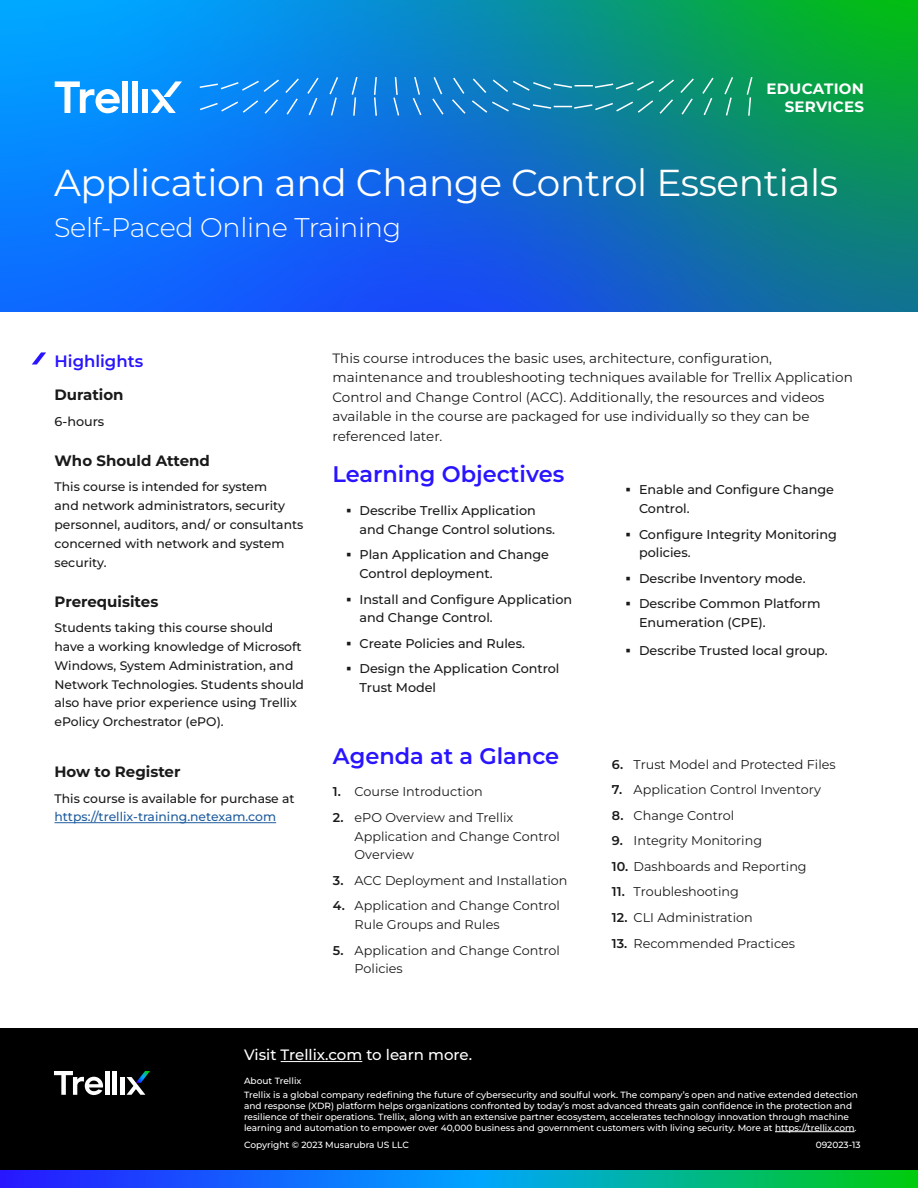
<style>
.page{position:relative;width:918px;height:1188px;background:#fff}
.page>*{position:absolute;margin:0;border:0;box-sizing:border-box;transform-origin:0 0}
.t1{font:37.5px "Montserrat";letter-spacing:-.01em;color:#fff}
.t2{font:300 27px "Montserrat";letter-spacing:-.01em;color:#fff}
.t3{font:600 22.5px "Montserrat";color:#2814ff}
.t4{font:600 16.5px "Montserrat";color:#2814ff}
.t5{font:700 15px "Montserrat";color:#1a1a1a}
.t6{font:500 15px "Montserrat";color:#fff}
.t7{font:700 15px/18px "Montserrat";letter-spacing:.02em;color:#fff;text-align:right}
.t8{font:13.5px/19.5px "Montserrat";color:#1a1a1a}
.t9{font:12.75px/18.8px "Montserrat";color:#1a1a1a}
.t10{font:500 12.75px/18.8px "Montserrat";color:#1a1a1a}
.t11{font:500 12.3px/18.8px "Montserrat";color:#1a1a1a}
.t12{font:500 12.3px "Montserrat";color:#215e9e}
.t13{font:500 9px/10.8px "Montserrat";color:#fff}
.s1{font-weight:600}
</style>
<div class="page">
<svg style="left:0;top:0;width:918px;height:311px;background:#0c7cc1"></svg>
<svg style="left:200px;top:77px;width:553px;height:39px;background:#1b8bc0"></svg>
<svg style="left:55px;top:81px;width:65px;height:32px"></svg>
<div style="left:122px;top:81px;width:6px;height:32px;background:#fff"></div>
<div style="left:132px;top:81px;width:6px;height:32px;background:#fff"></div>
<div style="left:142px;top:89px;width:6px;height:24px;background:#fff"></div>
<svg style="left:151px;top:81px;width:31px;height:32px"></svg>
<svg style="left:32px;top:352px;width:14px;height:13px"></svg>
<hr style="left:55px;top:822px;width:221px;height:1px;background:#215e9e">
<div style="left:0;top:1028px;width:918px;height:160px;background:#000"></div>
<svg style="left:54px;top:1071px;width:49px;height:24px"></svg>
<hr style="left:105px;top:1071px;width:4px;height:24px;background:#fff">
<hr style="left:113px;top:1071px;width:4px;height:24px;background:#fff">
<hr style="left:120px;top:1077px;width:4px;height:18px;background:#fff">
<svg style="left:127px;top:1071px;width:23px;height:24px"></svg>
<svg style="left:0;top:1171px;width:918px;height:17px;background:#0a88c4"></svg>
<hr style="left:281px;top:1061px;width:81px;height:1px;background:#fff">
<hr style="left:775px;top:1131px;width:80px;height:1px;background:#fff">
<h3 class="t7" style="left:767px;top:79px;width:99px">EDUCATION<br>SERVICES</h3>
<h1 class="t1" style="left:54px;top:158px;width:786px">Application and Change Control Essentials</h1>
<h2 class="t2" style="left:54px;top:209px;width:349px">Self-Paced Online Training</h2>
<h3 class="t4" style="left:55px;top:350px;width:90px">Highlights</h3>
<h3 class="t5" style="left:55px;top:385px;width:71px">Duration</h3>
<h3 class="t10" style="left:55px;top:412px;width:51px">6-hours</h3>
<h3 class="t5" style="left:55px;top:451px;width:157px">Who Should Attend</h3>
<h3 class="t11" style="left:55px;top:477px;width:250px">This course is intended for system<br>and network administrators, security personnel, auditors, and/ or consultants concerned with network and system security.</h3>
<h3 class="t5" style="left:55px;top:592px;width:105px">Prerequisites</h3>
<h3 class="t11" style="left:55px;top:618px;width:251px">Students taking this course should have a working knowledge of Microsoft Windows, System Administration, and Network Technologies. Students should also have prior experience using Trellix ePolicy Orchestrator (ePO).</h3>
<h3 class="t5" style="left:55px;top:762px;width:128px">How to Register</h3>
<h3 class="t11" style="left:55px;top:789px;width:242px">This course is available for purchase at</h3>
<h3 class="t12" style="left:55px;top:809px;width:223px">https://trellix-training.netexam.com</h3>
<p class="t8" style="left:333px;top:348px;width:522px">This course introduces the basic uses, architecture, configuration, maintenance and troubleshooting techniques available for Trellix Application Control and Change Control (ACC). Additionally, the resources and videos available in the course are packaged for use individually so they can be referenced later.</p>
<h3 class="t3" style="left:333px;top:459px;width:233px">Learning Objectives</h3>
<h3 class="t10" style="left:639px;top:480px;width:197px">Enable and Configure Change<br>Control.</h3>
<h3 class="t10" style="left:639px;top:524px;width:200px">Configure Integrity Monitoring policies.</h3>
<h3 class="t10" style="left:639px;top:565px;width:183px;line-height:25.5px">Describe Inventory mode.<br>Describe Common Platform</h3>
<h3 class="t10" style="left:639px;top:608px;width:190px;line-height:27.8px">Enumeration (CPE).<br>Describe Trusted local group.</h3>
<h3 class="t10" style="left:360px;top:501px;width:197px">Describe Trellix Application and Change Control solutions.</h3>
<h3 class="t10" style="left:360px;top:545px;width:191px">Plan Application and Change<br>Control deployment.</h3>
<h3 class="t10" style="left:360px;top:589px;width:214px">Install and Configure Application and Change Control.</h3>
<h3 class="t10" style="left:360px;top:630px;width:201px;line-height:25.5px">Create Policies and Rules.<br>Design the Application Control</h3>
<h3 class="t10" style="left:360px;top:678px;width:78px">Trust Model</h3>
<h3 class="t3" style="left:333px;top:741px;width:228px">Agenda at a Glance</h3>
<h3 class="t9" style="left:333px;top:782px;width:151px"><span class="s1">1.</span> Course Introduction</h3>
<h3 class="t9" style="left:355px;top:808px;width:207px;text-indent:-22px"><span class="s1">2.</span> ePO Overview and Trellix<br>Application and Change Control<br>Overview</h3>
<h3 class="t9" style="left:333px;top:871px;width:236px"><span class="s1">3.</span> ACC Deployment and Installation</h3>
<h3 class="t9" style="left:355px;top:896px;width:207px;text-indent:-22px"><span class="s1">4.</span> Application and Change Control<br>Rule Groups and Rules</h3>
<h3 class="t9" style="left:355px;top:940px;width:207px;text-indent:-22px"><span class="s1">5.</span> Application and Change Control<br>Policies</h3>
<h3 class="t9" style="left:612px;top:755px;width:225px"><span class="s1">6.</span> Trust Model and Protected Files</h3>
<h3 class="t9" style="left:612px;top:780px;width:211px"><span class="s1">7.</span> Application Control Inventory</h3>
<h3 class="t9" style="left:612px;top:806px;width:124px"><span class="s1">8.</span> Change Control</h3>
<h3 class="t9" style="left:612px;top:831px;width:152px"><span class="s1">9.</span> Integrity Monitoring</h3>
<h3 class="t9" style="left:612px;top:857px;width:196px"><span class="s1">10.</span> Dashboards and Reporting</h3>
<h3 class="t9" style="left:612px;top:882px;width:128px"><span class="s1">11.</span> Troubleshooting</h3>
<h3 class="t9" style="left:612px;top:908px;width:142px"><span class="s1">12.</span> CLI Administration</h3>
<h3 class="t9" style="left:612px;top:934px;width:185px"><span class="s1">13.</span> Recommended Practices</h3>
<h3 class="t6" style="left:244px;top:1045px;width:230px">Visit Trellix.com to learn more.</h3>
<p class="t13" style="left:244px;top:1074px;width:615px;line-height:14.1px">About Trellix<br>Trellix is a global company redefining the future of cybersecurity and soulful work. The company’s open and native extended detection</p>
<p class="t13" style="left:244px;top:1100px;width:614px">and response (XDR) platform helps organizations confronted by today’s most advanced threats gain confidence in the protection and resilience of their operations. Trellix, along with an extensive partner ecosystem, accelerates technology innovation through machine learning and automation to empower over 40,000 business and government customers with living security. More at https://trellix.com.</p>
<p class="t13" style="left:244px;top:1140px;width:167px">Copyright © 2023 Musarubra US LLC</p>
<p class="t13" style="left:816px;top:1140px;width:46px">092023-13</p>
</div>
